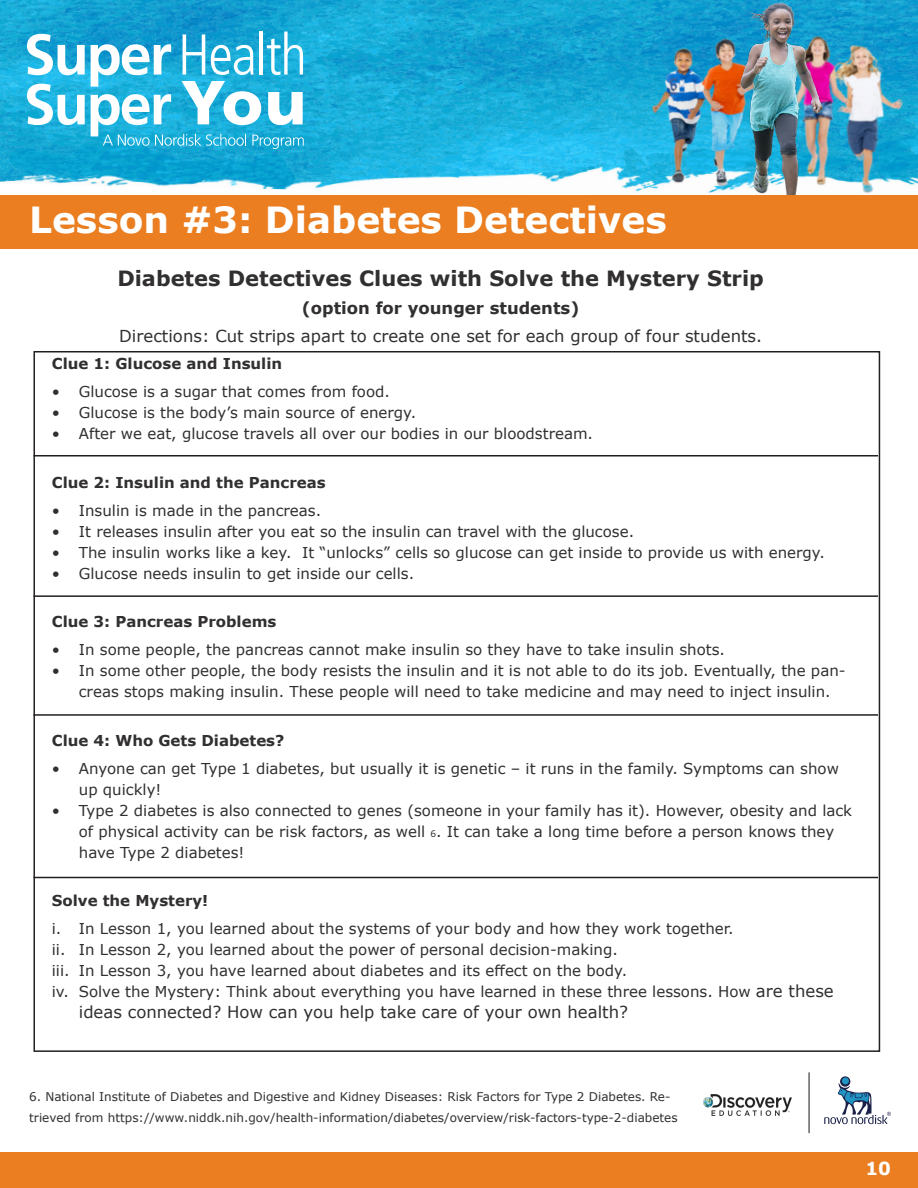
<style>
.page{position:relative;width:918px;height:1188px;background:#fff}
.page>*{position:absolute;margin:0;border:0;box-sizing:border-box;transform-origin:0 0}
.Body{font:700 36px "Verdana";color:#fff}
.t1{font:700 31.5px "Verdana";color:#fff}
.Body-2{font:700 21px "Verdana";color:#312f30}
.t2{font:700 18px "Verdana";color:#fff}
.Body-3{font:16.5px "Verdana";color:#312f30}
.Body-4{font:700 16.5px "Verdana";color:#312f30}
.t3{font:15px/21px "Verdana";color:#312f30}
.Body-5{font:700 15px "Verdana";color:#312f30}
.Body-6{font:12px/21px "Verdana";color:#312f30}
.s1{font-size:9px}
.s2{font-size:16.5px}
</style>
<div class="page">
<div style="left:0;top:1152px;width:918px;height:36px;background:#ea7e20"></div>
<img style="left:703px;top:1094px;width:89px;height:21px">
<svg style="left:840px;top:1076px;width:10px;height:11px"></svg>
<div style="left:842px;top:1077px;width:7px;height:7px;background:#2194c4;border-radius:50%"></div>
<svg style="left:824px;top:1083px;width:67px;height:41px"></svg>
<hr style="left:809px;top:1072px;width:1px;height:61px;background:#231f20">
<img style="left:0;top:0;width:918px;height:193px">
<svg style="left:27px;top:84px;width:58px;height:41px"></svg>
<svg style="left:27px;top:34px;width:58px;height:41px"></svg>
<svg style="left:91px;top:32px;width:213px;height:117px"></svg>
<img style="left:822px;top:36px;width:81px;height:157px">
<img style="left:651px;top:37px;width:88px;height:151px">
<img style="left:739px;top:3px;width:83px;height:192px">
<div style="left:0;top:195px;width:918px;height:54px;background:#ea7e20"></div>
<hr style="left:33px;top:455px;width:845px;height:2px;background:#231f20">
<hr style="left:33px;top:595px;width:845px;height:2px;background:#231f20">
<hr style="left:33px;top:714px;width:845px;height:2px;background:#231f20">
<hr style="left:33px;top:877px;width:845px;height:1px;background:#231f20">
<p class="Body" style="left:29px;top:194px;width:639px">Lesson #3: Diabetes Detectives</p>
<p class="Body-2" style="left:117px;top:264px;width:648px">Diabetes Detectives Clues with Solve the Mystery Strip</p>
<p class="Body-4" style="left:302px;top:296px;width:279px">(option for younger students)</p>
<p class="Body-3" style="left:119px;top:324px;width:644px">Directions: Cut strips apart to create one set for each group of four students.</p>
<p class="Body-5" style="left:52px;top:353px;width:232px">Clue 1: Glucose and Insulin</p>
<p class="t3" style="left:52px;top:381px;width:340px">• Glucose is a sugar that comes from food.</p>
<p class="t3" style="left:52px;top:402px;width:366px">• Glucose is the body’s main source of energy.</p>
<p class="t3" style="left:52px;top:423px;width:543px">• After we eat, glucose travels all over our bodies in our bloodstream.</p>
<p class="Body-5" style="left:52px;top:472px;width:275px">Clue 2: Insulin and the Pancreas</p>
<p class="t3" style="left:52px;top:499px;width:271px">• Insulin is made in the pancreas.</p>
<p class="t3" style="left:52px;top:520px;width:584px">• It releases insulin after you eat so the insulin can travel with the glucose.</p>
<p class="t3" style="left:52px;top:541px;width:775px">• The insulin works like a key. It “unlocks” cells so glucose can get inside to provide us with energy.</p>
<p class="t3" style="left:52px;top:562px;width:364px">• Glucose needs insulin to get inside our cells.</p>
<p class="Body-5" style="left:52px;top:611px;width:226px">Clue 3: Pancreas Problems</p>
<p class="t3" style="left:52px;top:639px;width:675px">• In some people, the pancreas cannot make insulin so they have to take insulin shots.</p>
<p class="t3" style="left:79px;top:660px;width:768px;text-indent:-27px">• In some other people, the body resists the insulin and it is not able to do its job. Eventually, the pan&shy;creas stops making insulin. These people will need to take medicine and may need to inject insulin.</p>
<p class="Body-5" style="left:52px;top:730px;width:234px">Clue 4: Who Gets Diabetes?</p>
<p class="t3" style="left:79px;top:757px;width:762px;text-indent:-27px">• Anyone can get Type 1 diabetes, but usually it is genetic – it runs in the family. Symptoms can show up quickly!</p>
<p class="t3" style="left:79px;top:799px;width:775px;text-indent:-27px">• Type 2 diabetes is also connected to genes (someone in your family has it). However, obesity and lack of physical activity can be risk factors, as well <span class="s1">6</span>. It can take a long time before a person knows they have Type 2 diabetes!</p>
<p class="Body-5" style="left:52px;top:890px;width:158px">Solve the Mystery!</p>
<p class="t3" style="left:52px;top:918px;width:683px">i. In Lesson 1, you learned about the systems of your body and how they work together.</p>
<p class="t3" style="left:52px;top:939px;width:568px">ii. In Lesson 2, you learned about the power of personal decision-making.</p>
<p class="t3" style="left:52px;top:960px;width:577px">iii. In Lesson 3, you have learned about diabetes and its effect on the body.</p>
<p class="t3" style="left:52px;top:981px;width:783px">iv. Solve the Mystery: Think about everything you have learned in these three lessons. How <span class="s2">are these</span></p>
<p class="Body-3" style="left:79px;top:1001px;width:551px">ideas connected? How can you help take care of your own health?</p>
<h2 class="t1" style="left:27px;top:199px;width:398px">Student Activity Guide</h2>
<p class="Body-6" style="left:29px;top:1086px;width:650px">6. National Institute of Diabetes and Digestive and Kidney Diseases: Risk Factors for Type 2 Diabetes. Re&shy;trieved from https://www.niddk.nih.gov/health-information/diabetes/overview/risk-factors-type-2-diabetes</p>
<p class="t2" style="left:865px;top:1156px;width:27px">10</p>
</div>
